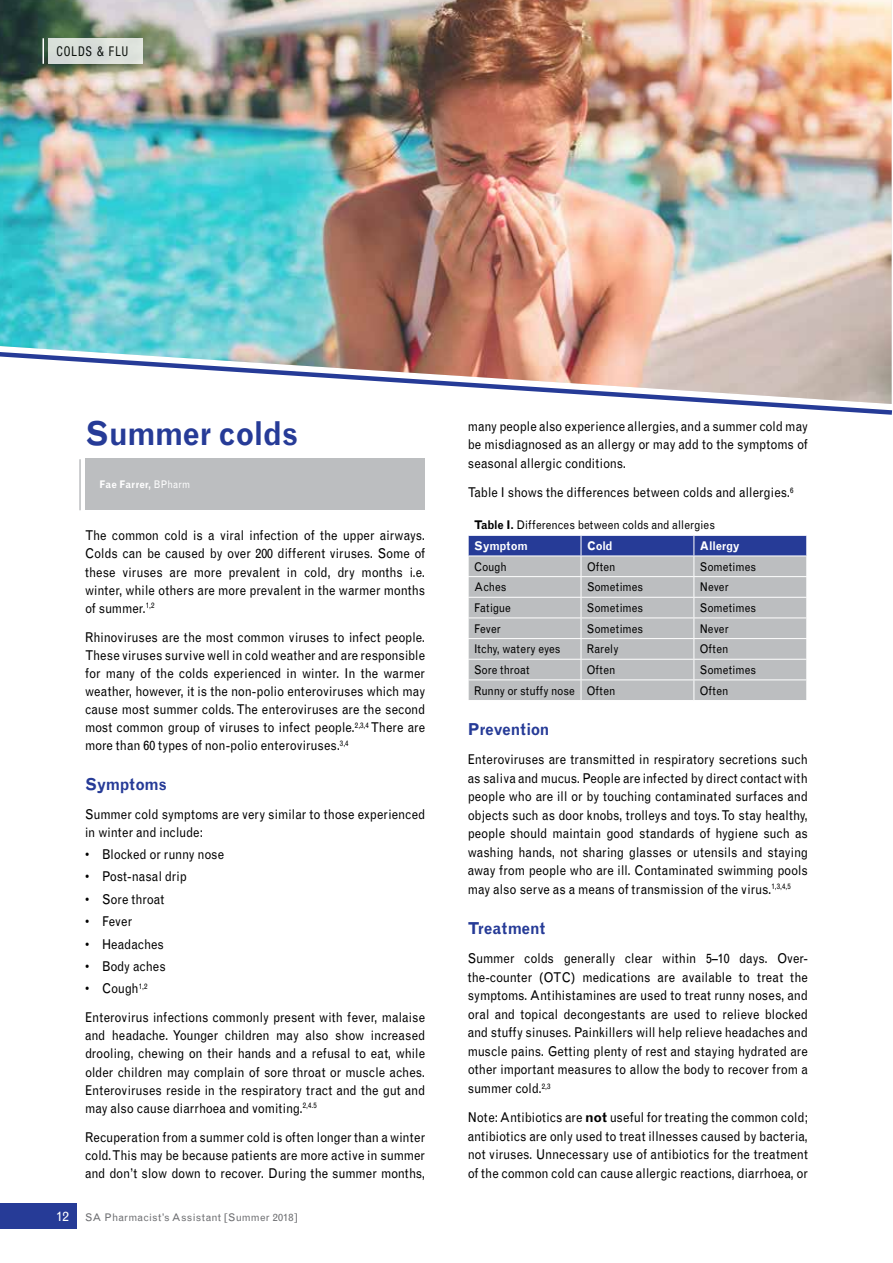
<style>
.page{position:relative;width:893px;height:1263px;background:#fff}
.page>*{position:absolute;margin:0;border:0;box-sizing:border-box;transform-origin:0 0}
.t1{font:700 33px "Grotesque";letter-spacing:-.025em;color:#263b97;scale:.9 1}
.t2{font:700 16.5px "Grotesque";color:#263b97;scale:.9 1}
.t3{font:700 16.5px "Grotesque";letter-spacing:-.02em;color:#263b97;scale:.9 1}
.t4{font:13.5px/18.6px "Grotesque";letter-spacing:-.005em;color:#000;text-align:justify;scale:.9 1}
.t5{font:condensed 13.5px "Helvetica Neue LT Std";letter-spacing:.09em;color:#000;scale:.9 1}
.t6{font:12px/20.7px "Grotesque";color:#000;scale:.9 1}
.t7{font:700 12px "Grotesque";letter-spacing:-.02em;color:#fff;scale:.9 1}
.t8{font:10.5px "Grotesque";letter-spacing:.02em;color:#6d6e71}
.t9{font:700 10.5px "Grotesque";letter-spacing:.025em;color:#fff;scale:.9 1}
.s1{font-weight:400}
.s2{font-size:13.5px;color:#fff}
.s3{font-weight:700}
.s4{font-weight:700;color:#fff}
</style>
<div class="page">
<img style="left:0;top:0;width:892px;height:349px">
<svg style="left:0;top:349px;width:892px;height:66px"></svg>
<svg style="left:43px;top:38px;width:1px;height:26px"></svg>
<div style="left:0;top:1203px;width:77px;height:26px;background:#263b97"></div>
<div style="left:48px;top:38px;width:94px;height:26px;background:#d9dfd9"></div>
<svg style="left:468px;top:535px;width:339px;height:165px;background:#aeb2be"></svg>
<hr style="left:694px;top:556px;width:113px;height:1px;background:#fff">
<hr style="left:79px;top:459px;width:2px;height:51px;background:#bcbec0">
<div style="left:85px;top:458px;width:339px;height:51px;background:#bcbec0"></div>
<p class="t5" style="left:56px;top:43px;width:81px">COLDS &amp; FLU</p>
<h1 class="t1" style="left:85px;top:414px;width:238px">Summer colds</h1>
<p class="t9" style="left:100px;top:478px;width:102px">Fae Farrer, <span class="s1">BPharm</span></p>
<p class="t4" style="left:85px;top:527px;width:379px;line-height:18.1px">The common cold is a viral infection of the upper airways.<br>Colds can be caused by over 200 different viruses. Some of these viruses are more prevalent in cold, dry months i.e. winter, while others are more prevalent in the warmer months of summer.<sup>1,2</sup></p>
<p class="t4" style="left:85px;top:628px;width:379px;line-height:18.1px">Rhinoviruses are the most common viruses to infect people.<br>These viruses survive well in cold weather and are responsible for many of the colds experienced in winter. In the warmer weather, however, it is the non-polio enteroviruses which may cause most summer colds. The enteroviruses are the second most common group of viruses to infect people.<sup>2,3,4</sup> There are more than 60 types of non-polio enteroviruses.<sup>3,4</sup></p>
<p class="t2" style="left:85px;top:774px;width:92px">Symptoms</p>
<p class="t4" style="left:85px;top:805px;width:379px;line-height:18.1px">Summer cold symptoms are very similar to those experienced in winter and include:</p>
<p class="t4" style="left:85px;top:845px;width:156px">• Blocked or runny nose</p>
<p class="t4" style="left:85px;top:867px;width:115px">• Post-nasal drip</p>
<p class="t4" style="left:85px;top:890px;width:90px">• Sore throat</p>
<p class="t4" style="left:85px;top:912px;width:54px">• Fever</p>
<p class="t4" style="left:85px;top:935px;width:89px">• Headaches</p>
<p class="t4" style="left:85px;top:957px;width:91px">• Body aches</p>
<p class="t4" style="left:85px;top:974px;width:379px;line-height:28.8px">• Cough<sup>1,2<br></sup>Enterovirus infections commonly present with fever, malaise</p>
<p class="t4" style="left:85px;top:1027px;width:379px;line-height:18.1px">and headache. Younger children may also show increased drooling, chewing on their hands and a refusal to eat, while older children may complain of sore throat or muscle aches.<br>Enteroviruses reside in the respiratory tract and the gut and may also cause diarrhoea and vomiting.<sup>2,4.5</sup></p>
<p class="t4" style="left:85px;top:1128px;width:379px;line-height:18.1px">Recuperation from a summer cold is often longer than a winter cold. This may be because patients are more active in summer and don’t slow down to recover. During the summer months,</p>
<p class="t8" style="left:56px;top:1211px;width:243px"><span class="s2">12</span> SA Pharmacist’s Assistant [Summer 2018]</p>
<p class="t4" style="left:468px;top:417px;width:379px">many people also experience allergies, and a summer cold may be misdiagnosed as an allergy or may add to the symptoms of seasonal allergic conditions.</p>
<p class="t4" style="left:468px;top:483px;width:363px">Table I shows the differences between colds and allergies.<sup>6</sup></p>
<p class="t6" style="left:474px;top:515px;width:269px"><span class="s3">Table I.</span> Differences between colds and allergies<br><span class="s4">Symptom</span></p>
<p class="t7" style="left:587px;top:539px;width:30px">Cold</p>
<p class="t7" style="left:700px;top:539px;width:46px">Allergy</p>
<p class="t6" style="left:474px;top:556px;width:38px">Cough</p>
<p class="t6" style="left:587px;top:556px;width:33px">Often</p>
<p class="t6" style="left:700px;top:556px;width:64px">Sometimes</p>
<p class="t6" style="left:474px;top:577px;width:38px">Aches</p>
<p class="t6" style="left:587px;top:577px;width:64px">Sometimes</p>
<p class="t6" style="left:700px;top:577px;width:34px">Never</p>
<p class="t6" style="left:474px;top:597px;width:42px">Fatigue</p>
<p class="t6" style="left:587px;top:597px;width:64px">Sometimes</p>
<p class="t6" style="left:700px;top:597px;width:64px">Sometimes</p>
<p class="t6" style="left:474px;top:618px;width:31px">Fever</p>
<p class="t6" style="left:587px;top:618px;width:64px">Sometimes</p>
<p class="t6" style="left:700px;top:618px;width:34px">Never</p>
<p class="t6" style="left:474px;top:639px;width:98px">Itchy, watery eyes</p>
<p class="t6" style="left:587px;top:639px;width:37px">Rarely</p>
<p class="t6" style="left:700px;top:639px;width:33px">Often</p>
<p class="t6" style="left:474px;top:659px;width:63px">Sore throat</p>
<p class="t6" style="left:587px;top:659px;width:33px">Often</p>
<p class="t6" style="left:700px;top:659px;width:64px">Sometimes</p>
<p class="t6" style="left:474px;top:680px;width:159px">Runny or stuffy nose Often</p>
<p class="t6" style="left:700px;top:680px;width:33px">Often</p>
<p class="t3" style="left:468px;top:719px;width:92px">Prevention</p>
<p class="t4" style="left:468px;top:750px;width:379px">Enteroviruses are transmitted in respiratory secretions such as saliva and mucus. People are infected by direct contact with people who are ill or by touching contaminated surfaces and objects such as door knobs, trolleys and toys. To stay healthy, people should maintain good standards of hygiene such as washing hands, not sharing glasses or utensils and staying away from people who are ill. Contaminated swimming pools may also serve as a means of transmission of the virus.<sup>1,3,4,5</sup></p>
<p class="t2" style="left:468px;top:918px;width:88px">Treatment</p>
<p class="t4" style="left:468px;top:949px;width:379px">Summer colds generally clear within 5–10 days. Over&shy;the-counter (OTC) medications are available to treat the symptoms. Antihistamines are used to treat runny noses, and oral and topical decongestants are used to relieve blocked and stuffy sinuses. Painkillers will help relieve headaches and muscle pains. Getting plenty of rest and staying hydrated are other important measures to allow the body to recover from a summer cold.<sup>2,3</sup></p>
<p class="t4" style="left:468px;top:1108px;width:379px">Note: Antibiotics are <span class="s3">not</span> useful for treating the common cold; antibiotics are only used to treat illnesses caused by bacteria, not viruses. Unnecessary use of antibiotics for the treatment of the common cold can cause allergic reactions, diarrhoea, or</p>
</div>
